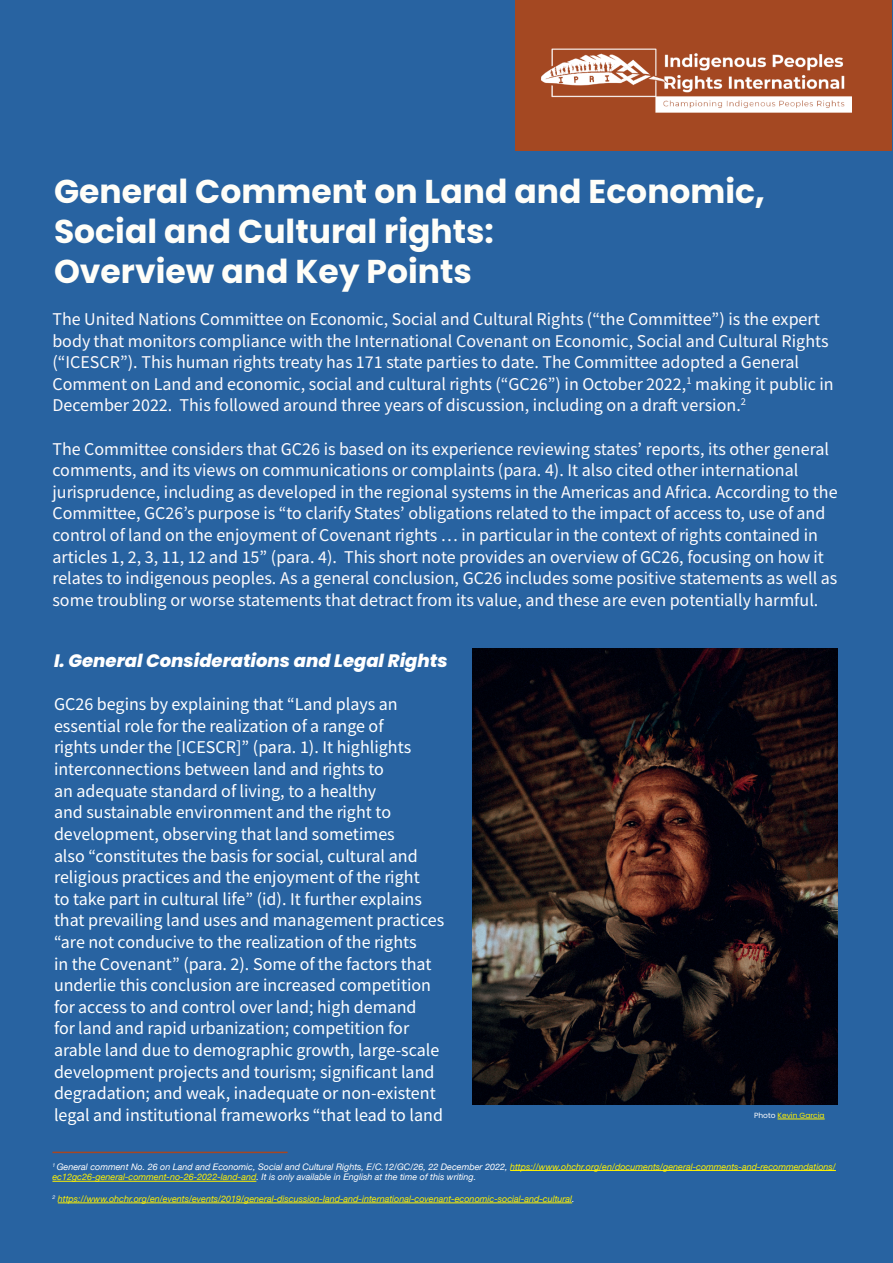
<style>
.page{position:relative;width:893px;height:1263px;background:#2863a1}
.page>*{position:absolute;margin:0;border:0;box-sizing:border-box;transform-origin:0 0}
.t1{font:700 33px/39.6px "Poppins";color:#fffef8}
.t2{font:18px/21.6px "Source Sans Variable";color:#fefbfc}
.t3{font:18px/21.6px "Source Sans Variable";color:#fff}
.t4{font:italic 800 18px "Poppins";color:#fff}
.t5{font:italic 9px/10.8px "Helvetica Neue LT";color:#fff}
.t6{font:italic 9px "Helvetica Neue LT";color:#fff101}
.t7{font:7.5px "Poppins";color:#fff101}
.s1{color:#fff}
.s2{color:#fff101}
</style>
<div class="page">
<img style="left:472px;top:648px;width:365px;height:456px">
<div style="left:515px;top:1px;width:377px;height:150px;background:#a44822"></div>
<hr style="left:510px;top:1170px;width:326px;height:1px;background:#fff101">
<hr style="left:52px;top:1181px;width:204px;height:1px;background:#fff101">
<hr style="left:58px;top:1202px;width:514px;height:1px;background:#fff101">
<hr style="left:52px;top:1152px;width:236px;height:1px;background:#a64723">
<img style="left:541px;top:48px;width:310px;height:65px">
<hr style="left:777px;top:1119px;width:48px;height:1px;background:#fff101">
<h1 class="t1" style="left:54px;top:172px;width:712px">General Comment on Land and Economic,<br>Social and Cultural rights:<br>Overview and Key Points</h1>
<p class="t2" style="left:52px;top:308px;width:783px">The United Nations Committee on Economic, Social and Cultural Rights (“the Committee”) is the expert body that monitors compliance with the International Covenant on Economic, Social and Cultural Rights (“ICESCR”). This human rights treaty has 171 state parties to date. The Committee adopted a General Comment on Land and economic, social and cultural rights (“GC26”) in October 2022,<sup>1</sup> making it public in December 2022. This followed around three years of discussion, including on a draft version.<sup>2</sup></p>
<p class="t2" style="left:52px;top:438px;width:787px">The Committee considers that GC26 is based on its experience reviewing states’ reports, its other general comments, and its views on communications or complaints (para. 4). It also cited other international jurisprudence, including as developed in the regional systems in the Americas and Africa. According to the Committee, GC26’s purpose is “to clarify States’ obligations related to the impact of access to, use of and control of land on the enjoyment of Covenant rights … in particular in the context of rights contained in articles 1, 2, 3, 11, 12 and 15” (para. 4). This short note provides an overview of GC26, focusing on how it relates to indigenous peoples. As a general conclusion, GC26 includes some positive statements as well as some troubling or worse statements that detract from its value, and these are even potentially harmful.</p>
<p class="t4" style="left:54px;top:650px;width:395px">I. General Considerations and Legal Rights</p>
<p class="t3" style="left:54px;top:694px;width:392px">GC26 begins by explaining that “Land plays an essential role for the realization of a range of<br>rights under the [ICESCR]” (para. 1). It highlights interconnections between land and rights to<br>an adequate standard of living, to a healthy<br>and sustainable environment and the right to development, observing that land sometimes<br>also “constitutes the basis for social, cultural and religious practices and the enjoyment of the right<br>to take part in cultural life” (id). It further explains that prevailing land uses and management practices “are not conducive to the realization of the rights<br>in the Covenant” (para. 2). Some of the factors that underlie this conclusion are increased competition for access to and control over land; high demand<br>for land and rapid urbanization; competition for arable land due to demographic growth, large-scale development projects and tourism; significant land degradation; and weak, inadequate or non-existent legal and institutional frameworks “that lead to land</p>
<p class="t7" style="left:754px;top:1111px;width:72px"><span class="s1">Photo</span> Kevin Garcia</p>
<p class="t5" style="left:52px;top:1161px;width:785px"><sup>1</sup> General comment No. 26 on Land and Economic, Social and Cultural Rights, E/C.12/GC/26, 22 December 2022, <span class="s2">https://www.ohchr.org/en/documents/general-comments-and-recommendations/ ec12gc26-general-comment-no-26-2022-land-and</span>. It is only available in English at the time of this writing.</p>
<p class="t6" style="left:52px;top:1193px;width:524px"><sup>2</sup> https://www.ohchr.org/en/events/events/2019/general-discussion-land-and-international-covenant-economic-social-and-cultural<span class="s1">.</span></p>
</div>
